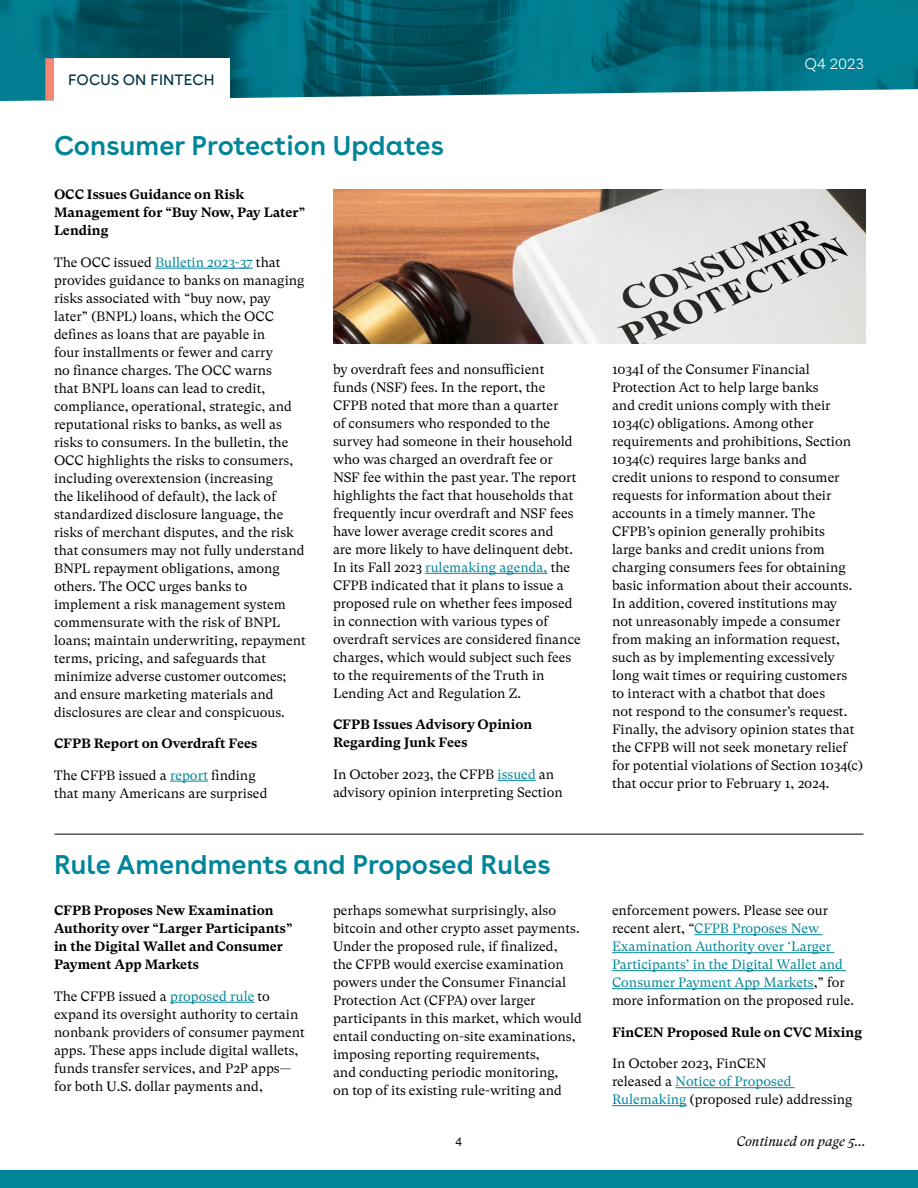
<style>
.page{position:relative;width:918px;height:1188px;background:#fff}
.page>*{position:absolute;margin:0;border:0;box-sizing:border-box;transform-origin:0 0}
.t1{font:600 27px "Buenos Aires";color:#008598}
.t2{font:15px "Buenos Aires";letter-spacing:.01em;color:#003644}
.t3{font:300 15px "Buenos Aires";color:#fff}
.t4{font:13.5px/18px "GT Super Text";color:#000}
.t5{font:700 13.5px/18px "GT Super Text";color:#000}
.t6{font:13.5px/18px "GT Super Text";color:#008598}
.t7{font:italic 13.5px "GT Super Text";letter-spacing:-.01em;color:#000}
.t8{font:12px "Helvetica Neue";color:#000}
.s1{color:#008598}
.s2{color:#000}
</style>
<div class="page">
<img style="left:0;top:0;width:918px;height:101px">
<div style="left:54px;top:58px;width:176px;height:50px;background:#fff"></div>
<div style="left:45px;top:58px;width:9px;height:42px;background:#f58674"></div>
<div style="left:0;top:1171px;width:918px;height:17px;background:#008598"></div>
<hr style="left:155px;top:268px;width:98px;height:1px;background:#008598">
<hr style="left:170px;top:781px;width:38px;height:1px;background:#008598">
<hr style="left:425px;top:573px;width:122px;height:1px;background:#008598">
<hr style="left:498px;top:780px;width:38px;height:1px;background:#008598">
<img style="left:334px;top:189px;width:532px;height:154px">
<hr style="left:170px;top:1002px;width:84px;height:1px;background:#008598">
<hr style="left:694px;top:934px;width:128px;height:1px;background:#008598">
<hr style="left:612px;top:952px;width:222px;height:1px;background:#008598">
<hr style="left:612px;top:970px;width:234px;height:1px;background:#008598">
<hr style="left:612px;top:988px;width:202px;height:1px;background:#008598">
<hr style="left:675px;top:1087px;width:120px;height:1px;background:#008598">
<hr style="left:612px;top:1105px;width:75px;height:1px;background:#008598">
<hr style="left:55px;top:834px;width:808px;height:1px;background:#000">
<p class="t2" style="left:68px;top:68px;width:148px">FOCUS ON FINTECH</p>
<h1 class="t1" style="left:54px;top:123px;width:392px">Consumer Protection Updates</h1>
<p class="t5" style="left:54px;top:186px;width:253px">OCC Issues Guidance on Risk<br>Management for “Buy Now, Pay Later”<br>Lending</p>
<p class="t4" style="left:54px;top:253px;width:254px">The OCC issued <span class="s1">Bulletin 2023-37</span> that provides guidance to banks on managing risks associated with “buy now, pay later” (BNPL) loans, which the OCC defines as loans that are payable in<br>four installments or fewer and carry<br>no finance charges. The OCC warns<br>that BNPL loans can lead to credit, compliance, operational, strategic, and reputational risks to banks, as well as risks to consumers. In the bulletin, the OCC highlights the risks to consumers, including overextension (increasing<br>the likelihood of default), the lack of standardized disclosure language, the risks of merchant disputes, and the risk that consumers may not fully understand BNPL repayment obligations, among others. The OCC urges banks to implement a risk management system commensurate with the risk of BNPL loans; maintain underwriting, repayment terms, pricing, and safeguards that minimize adverse customer outcomes; and ensure marketing materials and disclosures are clear and conspicuous.</p>
<p class="t5" style="left:54px;top:735px;width:205px">CFPB Report on Overdraft Fees</p>
<p class="t4" style="left:54px;top:766px;width:215px">The CFPB issued a <span class="s1">report</span> finding that many Americans are surprised</p>
<p class="t4" style="left:333px;top:360px;width:249px">by overdraft fees and nonsufficient funds (NSF) fees. In the report, the CFPB noted that more than a quarter<br>of consumers who responded to the survey had someone in their household who was charged an overdraft fee or NSF fee within the past year. The report highlights the fact that households that frequently incur overdraft and NSF fees have lower average credit scores and<br>are more likely to have delinquent debt.<br>In its Fall 2023 <span class="s1">rulemaking agenda,</span> the CFPB indicated that it plans to issue a proposed rule on whether fees imposed in connection with various types of overdraft services are considered finance charges, which would subject such fees to the requirements of the Truth in Lending Act and Regulation Z.</p>
<p class="t5" style="left:333px;top:716px;width:201px">CFPB Issues Advisory Opinion<br>Regarding Junk Fees</p>
<p class="t4" style="left:333px;top:765px;width:231px">In October 2023, the CFPB <span class="s1">issued</span> an advisory opinion interpreting Section</p>
<p class="t3" style="left:804px;top:52px;width:61px">Q4 2023</p>
<p class="t4" style="left:612px;top:360px;width:252px">1034I of the Consumer Financial Protection Act to help large banks<br>and credit unions comply with their 1034(c) obligations. Among other requirements and prohibitions, Section 1034(c) requires large banks and<br>credit unions to respond to consumer requests for information about their accounts in a timely manner. The<br>CFPB’s opinion generally prohibits<br>large banks and credit unions from charging consumers fees for obtaining basic information about their accounts.<br>In addition, covered institutions may<br>not unreasonably impede a consumer from making an information request, such as by implementing excessively long wait times or requiring customers to interact with a chatbot that does<br>not respond to the consumer’s request.<br>Finally, the advisory opinion states that the CFPB will not seek monetary relief for potential violations of Section 1034(c) that occur prior to February 1, 2024.</p>
<h1 class="t1" style="left:54px;top:842px;width:498px">Rule Amendments and Proposed Rules</h1>
<p class="t5" style="left:54px;top:902px;width:240px">CFPB Proposes New Examination<br>Authority over “Larger Participants” in the Digital Wallet and Consumer<br>Payment App Markets</p>
<p class="t4" style="left:54px;top:987px;width:252px">The CFPB issued a <span class="s1">proposed rule</span> to expand its oversight authority to certain nonbank providers of consumer payment apps. These apps include digital wallets, funds transfer services, and P2P apps— for both U.S. dollar payments and,</p>
<p class="t4" style="left:333px;top:902px;width:250px">perhaps somewhat surprisingly, also bitcoin and other crypto asset payments.<br>Under the proposed rule, if finalized,<br>the CFPB would exercise examination powers under the Consumer Financial Protection Act (CFPA) over larger participants in this market, which would entail conducting on-site examinations, imposing reporting requirements,<br>and conducting periodic monitoring,<br>on top of its existing rule-writing and</p>
<p class="t6" style="left:612px;top:902px;width:243px"><span class="s2">enforcement powers. Please see our recent alert, “</span>CFPB Proposes New Examination Authority over ‘Larger Participants’ in the Digital Wallet and Consumer Payment App Markets<span class="s2">,” for more information on the proposed rule.</span></p>
<p class="t5" style="left:612px;top:1023px;width:252px">FinCEN Proposed Rule on CVC Mixing</p>
<p class="t4" style="left:612px;top:1055px;width:242px">In October 2023, FinCEN<br>released a <span class="s1">Notice of Proposed<br>Rulemaking</span> (proposed rule) addressing</p>
<p class="t8" style="left:456px;top:1133px;width:8px">4</p>
<p class="t7" style="left:736px;top:1133px;width:131px">Continued on page 5...</p>
</div>
